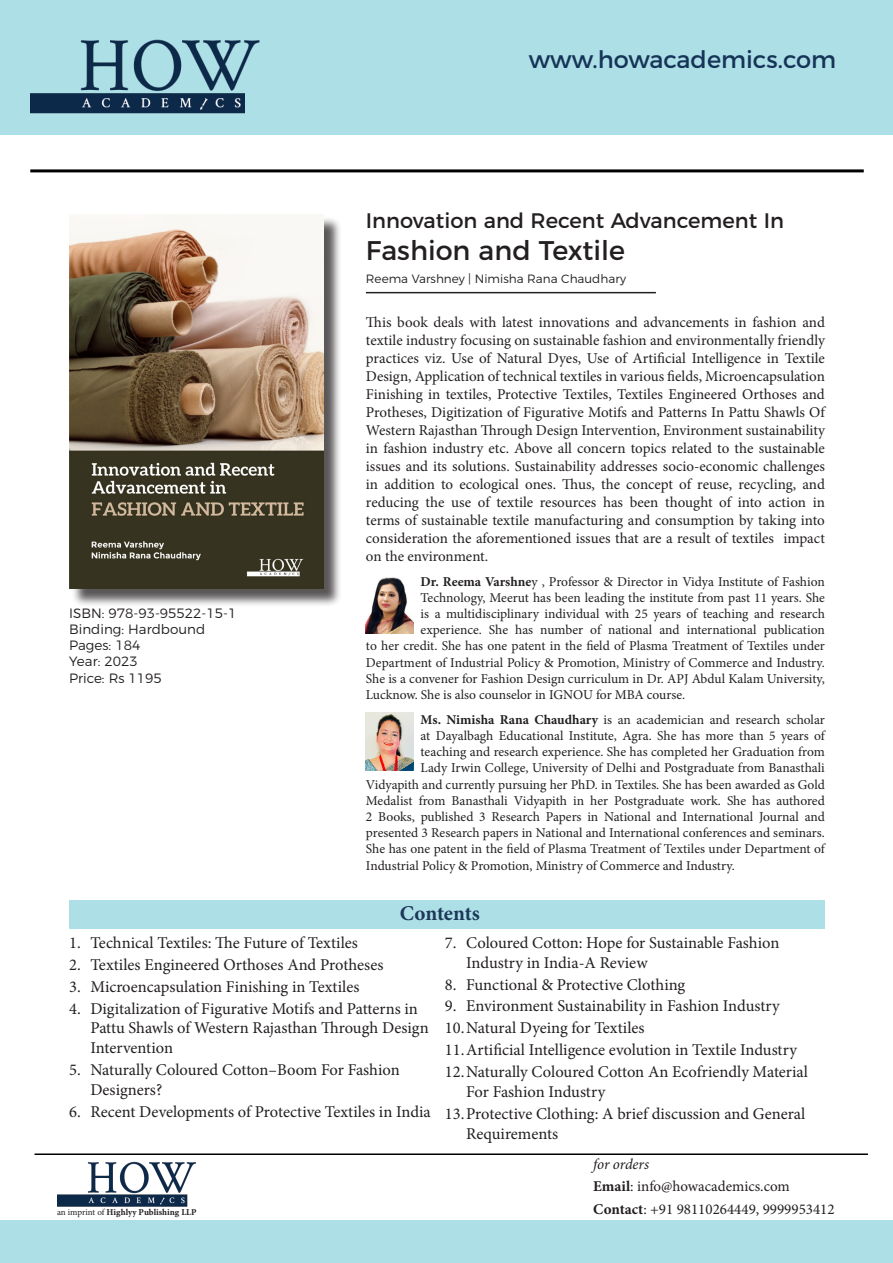
<style>
.page{position:relative;width:893px;height:1263px;background:#fff}
.page>*{position:absolute;margin:0;border:0;box-sizing:border-box;transform-origin:0 0}
.Chapter_Name{font:27px "Montserrat";color:#231f20}
.t1{font:24px "Montserrat";color:#163457}
.Sub_Chapter{font:21px "Montserrat";color:#231f20}
.t2{font:700 21px "Minion Pro";letter-spacing:-.01em;color:#1d3858}
.t3{font:16.5px/19.8px "Minion Pro";color:#231f20}
.About_the_book{font:15px/18px "Minion Pro";color:#231f20;text-align:justify}
.t4{font:italic 15px "Minion Pro";letter-spacing:-.01em;color:#231f20}
.About_the_book-2{font:13.5px "Minion Pro";letter-spacing:-.005em;color:#231f20}
.t5{font:300 13.5px "Montserrat";color:#231f20}
.Author_Name{font:300 12px "Montserrat";color:#231f20}
.t6{font:700 9px "Minion Pro";color:#231f20}
.s1{font-weight:700}
.s2{font-weight:400}
</style>
<div class="page">
<hr style="left:366px;top:292px;width:290px;height:1px;background:#231f20">
<div style="left:0;top:0;width:893px;height:134px;background:#addfe7"></div>
<img style="left:30px;top:39px;width:230px;height:75px">
<hr style="left:30px;top:169px;width:834px;height:3px;background:#000001">
<div style="left:71px;top:216px;width:270px;height:391px;background:#231f20;opacity:.75"></div>
<img style="left:69px;top:214px;width:254px;height:374px">
<div style="left:0;top:1220px;width:893px;height:43px;background:#addfe7"></div>
<div style="left:69px;top:900px;width:756px;height:29px;background:#addfe7"></div>
<img style="left:57px;top:1161px;width:139px;height:46px">
<hr style="left:35px;top:1153px;width:833px;height:2px;background:#000001">
<img style="left:366px;top:577px;width:48px;height:57px">
<img style="left:366px;top:712px;width:48px;height:58px">
<p class="t5" style="left:69px;top:602px;width:169px">ISBN: 978-93-95522-15-1</p>
<p class="t5" style="left:69px;top:619px;width:137px">Binding: Hardbound</p>
<p class="t5" style="left:69px;top:635px;width:73px">Pages: 184</p>
<p class="t5" style="left:69px;top:651px;width:70px">Year: 2023</p>
<p class="t5" style="left:69px;top:667px;width:94px">Price: Rs 1195</p>
<p class="t1" style="left:529px;top:40px;width:309px">www.howacademics.com</p>
<p class="Sub_Chapter" style="left:366px;top:204px;width:419px">Innovation and Recent Advancement In</p>
<p class="Chapter_Name" style="left:366px;top:229px;width:261px">Fashion and Textile</p>
<p class="Author_Name" style="left:366px;top:270px;width:262px">Reema Varshney | Nimisha Rana Chaudhary</p>
<p class="About_the_book" style="left:366px;top:313px;width:460px">This book deals with latest innovations and advancements in fashion and textile industry focusing on sustainable fashion and environmentally friendly practices viz. Use of Natural Dyes, Use of Artificial Intelligence in Textile Design, Application of technical textiles in various fields, Microencapsulation Finishing in textiles, Protective Textiles, Textiles Engineered Orthoses and Protheses, Digitization of Figurative Motifs and Patterns In Pattu Shawls Of Western Rajasthan Through Design Intervention, Environment sustainability in fashion industry etc. Above all concern topics related to the sustainable issues and its solutions. Sustainability addresses socio-economic challenges in addition to ecological ones. Thus, the concept of reuse, recycling, and reducing the use of textile resources has been thought of into action in terms of sustainable textile manufacturing and consumption by taking into consideration the aforementioned issues that are a result of textiles impact on the environment.</p>
<p class="About_the_book-2" style="left:421px;top:572px;width:406px"><span class="s1">Dr. Reema Varshne</span>y , Professor &amp; Director in Vidya Institute of Fashion</p>
<p class="About_the_book-2" style="left:421px;top:588px;width:406px">Technology, Meerut has been leading the institute from past 11 years. She</p>
<p class="About_the_book-2" style="left:421px;top:605px;width:406px">is a multidisciplinary individual with 25 years of teaching and research</p>
<p class="About_the_book-2" style="left:421px;top:621px;width:406px">experience. She has number of national and international publication</p>
<p class="About_the_book-2" style="left:366px;top:637px;width:460px">to her credit. She has one patent in the field of Plasma Treatment of Textiles under</p>
<p class="About_the_book-2" style="left:366px;top:653px;width:460px">Department of Industrial Policy &amp; Promotion, Ministry of Commerce and Industry.</p>
<p class="About_the_book-2" style="left:366px;top:669px;width:460px">She is a convener for Fashion Design curriculum in Dr. APJ Abdul Kalam University,</p>
<p class="About_the_book-2" style="left:366px;top:686px;width:321px">Lucknow. She is also counselor in IGNOU for MBA course.</p>
<p class="About_the_book-2" style="left:421px;top:710px;width:406px"><span class="s1">Ms. Nimisha Rana Chaudhary</span> is an academician and research scholar</p>
<p class="About_the_book-2" style="left:421px;top:727px;width:406px">at Dayalbagh Educational Institute, Agra. She has more than 5 years of</p>
<p class="About_the_book-2" style="left:421px;top:743px;width:406px">teaching and research experience. She has completed her Graduation from</p>
<p class="About_the_book-2" style="left:421px;top:759px;width:406px">Lady Irwin College, University of Delhi and Postgraduate from Banasthali</p>
<p class="About_the_book-2" style="left:366px;top:775px;width:460px">Vidyapith and currently pursuing her PhD. in Textiles. She has been awarded as Gold</p>
<p class="About_the_book-2" style="left:366px;top:791px;width:460px">Medalist from Banasthali Vidyapith in her Postgraduate work. She has authored</p>
<p class="About_the_book-2" style="left:366px;top:808px;width:460px">2 Books, published 3 Research Papers in National and International Journal and</p>
<p class="About_the_book-2" style="left:366px;top:824px;width:460px">presented 3 Research papers in National and International conferences and seminars.</p>
<p class="About_the_book-2" style="left:366px;top:840px;width:460px">She has one patent in the field of Plasma Treatment of Textiles under Department of</p>
<p class="About_the_book-2" style="left:366px;top:856px;width:370px">Industrial Policy &amp; Promotion, Ministry of Commerce and Industry.</p>
<p class="t2" style="left:400px;top:899px;width:81px">Contents</p>
<p class="t3" style="left:69px;top:933px;width:290px">1. Technical Textiles: The Future of Textiles</p>
<p class="t3" style="left:69px;top:955px;width:316px">2. Textiles Engineered Orthoses And Protheses</p>
<p class="t3" style="left:69px;top:976px;width:292px">3. Microencapsulation Finishing in Textiles</p>
<p class="t3" style="left:90px;top:998px;width:340px;text-indent:-21px">4. Digitalization of Figurative Motifs and Patterns in<br>Pattu Shawls of Western Rajasthan Through Design<br>Intervention</p>
<p class="t3" style="left:90px;top:1060px;width:311px;text-indent:-21px">5. Naturally Coloured Cotton–Boom For Fashion<br>Designers?</p>
<p class="t3" style="left:69px;top:1102px;width:363px">6. Recent Developments of Protective Textiles in India</p>
<p class="t3" style="left:466px;top:933px;width:315px;text-indent:-21px">7. Coloured Cotton: Hope for Sustainable Fashion<br>Industry in India-A Review</p>
<p class="t3" style="left:445px;top:974px;width:242px">8. Functional &amp; Protective Clothing</p>
<p class="t3" style="left:445px;top:996px;width:336px">9. Environment Sustainability in Fashion Industry</p>
<p class="t3" style="left:445px;top:1018px;width:201px">10.Natural Dyeing for Textiles</p>
<p class="t3" style="left:445px;top:1040px;width:353px">11.Artificial Intelligence evolution in Textile Industry</p>
<p class="t3" style="left:466px;top:1062px;width:343px;text-indent:-21px">12.Naturally Coloured Cotton An Ecofriendly Material<br>For Fashion Industry</p>
<p class="t3" style="left:466px;top:1104px;width:341px;text-indent:-21px">13.Protective Clothing: A brief discussion and General<br>Requirements</p>
<p class="t4" style="left:593px;top:1154px;width:57px">for orders</p>
<p class="About_the_book" style="left:593px;top:1177px;width:198px"><span class="s1">Email</span>: info@howacademics.com</p>
<p class="t6" style="left:57px;top:1205px;width:141px"><span class="s2">an imprint of</span> Highlyy Publishing LLP</p>
<p class="About_the_book" style="left:593px;top:1200px;width:243px"><span class="s1">Contact</span>: +91 98110264449, 9999953412</p>
</div>
